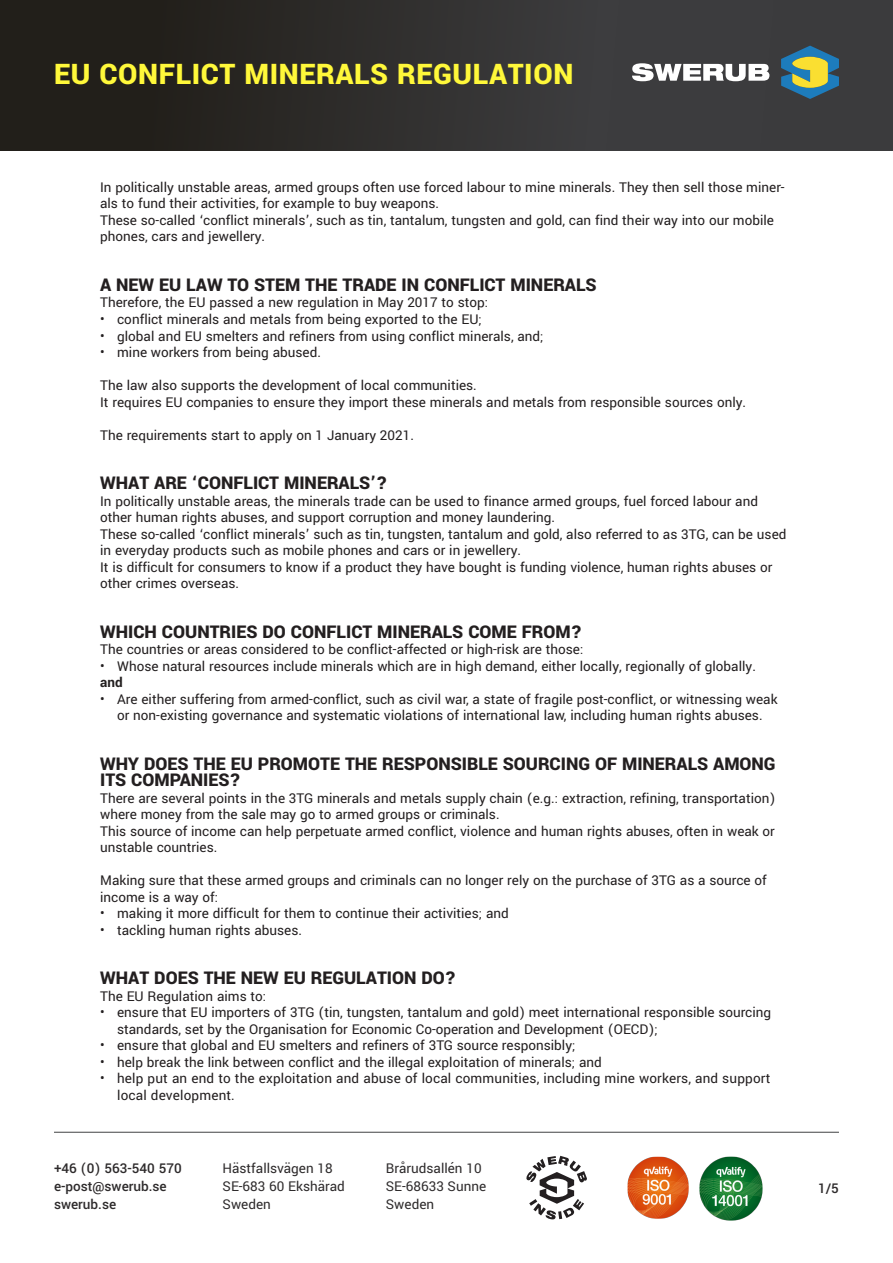
<style>
.page{position:relative;width:893px;height:1263px;background:#fff}
.page>*{position:absolute;margin:0;border:0;box-sizing:border-box;transform-origin:0 0}
.t1{font:900 31.5px "Yantramanav";letter-spacing:.02em;color:#fff83a}
.Brödtext{font:900 19.5px/16.5px "Yantramanav";color:#231f20}
.Brödtext-2{font:15px/16.5px "Yantramanav";color:#231f20}
.t2{font:15px/18px "Yantramanav";color:#2e2b2c}
.t3{font:500 15px/18px "Yantramanav";color:#2e2b2c}
.Brödtext-3{font:700 15px "Yantramanav";color:#231f20}
</style>
<div class="page">
<hr style="left:54px;top:1132px;width:785px;height:1px;background:#414243">
<img style="left:699px;top:1156px;width:64px;height:65px">
<img style="left:627px;top:1156px;width:62px;height:63px">
<img style="left:0;top:0;width:893px;height:151px">
<svg style="left:526px;top:1156px;width:61px;height:63px"></svg>
<svg style="left:781px;top:46px;width:58px;height:53px;background:#608372"></svg>
<svg style="left:632px;top:63px;width:137px;height:18px"></svg>
<p class="t1" style="left:54px;top:54px;width:521px">EU CONFLICT MINERALS REGULATION</p>
<p class="Brödtext-2" style="left:100px;top:179px;width:686px">In politically unstable areas, armed groups often use forced labour to mine minerals. They then sell those miner&shy;als to fund their activities, for example to buy weapons.</p>
<p class="Brödtext-2" style="left:100px;top:212px;width:675px">These so-called ‘conflict minerals’, such as tin, tantalum, tungsten and gold, can find their way into our mobile phones, cars and jewellery.</p>
<p class="Brödtext" style="left:100px;top:277px;width:498px">A NEW EU LAW TO STEM THE TRADE IN CONFLICT MINERALS</p>
<p class="Brödtext-2" style="left:100px;top:295px;width:390px">Therefore, the EU passed a new regulation in May 2017 to stop:</p>
<p class="Brödtext-2" style="left:100px;top:311px;width:383px">• conflict minerals and metals from being exported to the EU;</p>
<p class="Brödtext-2" style="left:100px;top:328px;width:445px">• global and EU smelters and refiners from using conflict minerals, and;</p>
<p class="Brödtext-2" style="left:100px;top:344px;width:222px">• mine workers from being abused.</p>
<p class="Brödtext-2" style="left:100px;top:377px;width:378px">The law also supports the development of local communities.</p>
<p class="Brödtext-2" style="left:100px;top:394px;width:647px">It requires EU companies to ensure they import these minerals and metals from responsible sources only.</p>
<p class="Brödtext-2" style="left:100px;top:427px;width:315px">The requirements start to apply on 1 January 2021.</p>
<p class="Brödtext" style="left:100px;top:475px;width:289px">WHAT ARE ‘CONFLICT MINERALS’?</p>
<p class="Brödtext-2" style="left:100px;top:493px;width:659px">In politically unstable areas, the minerals trade can be used to finance armed groups, fuel forced labour and other human rights abuses, and support corruption and money laundering.</p>
<p class="Brödtext-2" style="left:100px;top:526px;width:688px">These so-called ‘conflict minerals’ such as tin, tungsten, tantalum and gold, also referred to as 3TG, can be used in everyday products such as mobile phones and cars or in jewellery.</p>
<p class="Brödtext-2" style="left:100px;top:559px;width:674px">It is difficult for consumers to know if a product they have bought is funding violence, human rights abuses or other crimes overseas.</p>
<p class="Brödtext" style="left:100px;top:624px;width:483px">WHICH COUNTRIES DO CONFLICT MINERALS COME FROM?</p>
<p class="Brödtext-2" style="left:100px;top:641px;width:485px">The countries or areas considered to be conflict-affected or high-risk are those:</p>
<p class="Brödtext-2" style="left:100px;top:658px;width:657px">• Whose natural resources include minerals which are in high demand, either locally, regionally of globally.</p>
<p class="Brödtext-3" style="left:100px;top:673px;width:24px">and</p>
<p class="Brödtext-2" style="left:100px;top:691px;width:679px;text-align:center">• Are either suffering from armed-conflict, such as civil war, a state of fragile post-conflict, or witnessing weak or non-existing governance and systematic violations of international law, including human rights abuses.</p>
<p class="Brödtext" style="left:100px;top:756px;width:677px">WHY DOES THE EU PROMOTE THE RESPONSIBLE SOURCING OF MINERALS AMONG<br>ITS COMPANIES?</p>
<p class="Brödtext-2" style="left:100px;top:790px;width:677px">There are several points in the 3TG minerals and metals supply chain (e.g.: extraction, refining, transportation) where money from the sale may go to armed groups or criminals.</p>
<p class="Brödtext-2" style="left:100px;top:823px;width:676px">This source of income can help perpetuate armed conflict, violence and human rights abuses, often in weak or unstable countries.</p>
<p class="Brödtext-2" style="left:100px;top:872px;width:668px">Making sure that these armed groups and criminals can no longer rely on the purchase of 3TG as a source of income is a way of:</p>
<p class="Brödtext-2" style="left:100px;top:905px;width:410px">• making it more difficult for them to continue their activities; and</p>
<p class="Brödtext-2" style="left:100px;top:922px;width:203px">• tackling human rights abuses.</p>
<p class="Brödtext" style="left:100px;top:970px;width:358px">WHAT DOES THE NEW EU REGULATION DO?</p>
<p class="Brödtext-2" style="left:100px;top:988px;width:168px">The EU Regulation aims to:</p>
<p class="Brödtext-2" style="left:117px;top:1004px;width:655px;text-indent:-17px">• ensure that EU importers of 3TG (tin, tungsten, tantalum and gold) meet international responsible sourcing standards, set by the Organisation for Economic Co-operation and Development (OECD);</p>
<p class="Brödtext-2" style="left:100px;top:1037px;width:477px">• ensure that global and EU smelters and refiners of 3TG source responsibly;</p>
<p class="Brödtext-2" style="left:100px;top:1054px;width:503px">• help break the link between conflict and the illegal exploitation of minerals; and</p>
<p class="Brödtext-2" style="left:117px;top:1070px;width:655px;text-indent:-17px">• help put an end to the exploitation and abuse of local communities, including mine workers, and support local development.</p>
<p class="t3" style="left:54px;top:1160px;width:129px">+46 (0) 563-540 570 e-post@swerub.se swerub.se</p>
<p class="t2" style="left:223px;top:1160px;width:124px">Hästfallsvägen 18<br>SE-683 60 Ekshärad<br>Sweden</p>
<p class="t2" style="left:386px;top:1160px;width:102px">Brårudsallén 10<br>SE-68633 Sunne<br>Sweden</p>
<p class="t3" style="left:818px;top:1179px;width:22px">1/5</p>
</div>
